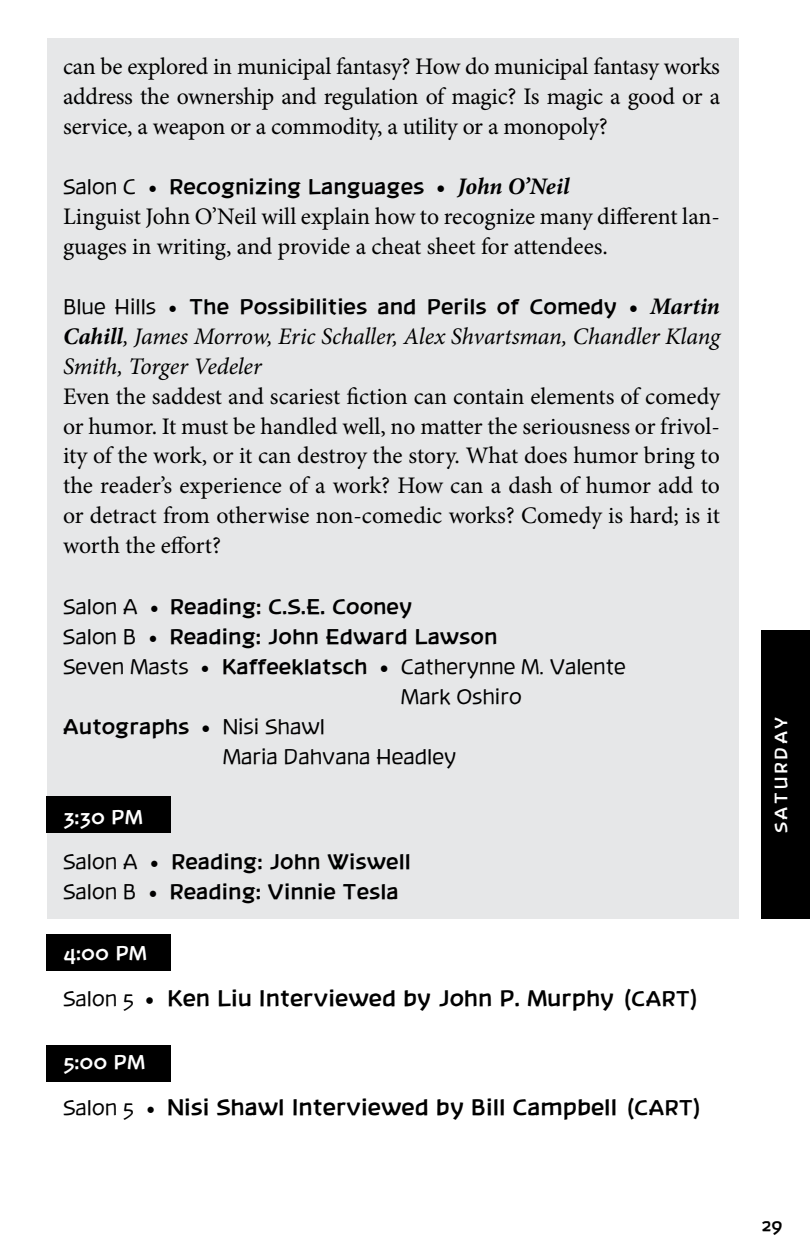
<style>
.page{position:relative;width:810px;height:1260px;background:#fff}
.page>*{position:absolute;margin:0;border:0;box-sizing:border-box;transform-origin:0 0}
.t1{font:23.75px/30px "Minion Pro";letter-spacing:-.005em;color:#000;text-align:justify}
.t2{font:italic 23.75px/30px "Minion Pro";letter-spacing:-.005em;color:#000}
.t3{font:700 22.5px "Banksia";color:#000}
.t4{font:700 21.25px/30px "Banksia";color:#000}
.t5{font:21.25px "Banksia";color:#000}
.t6{font:700 20px "Banksia";color:#fff}
.t7{font:700 17.5px "Banksia";letter-spacing:.15em;color:#fff}
.t8{font:700 17.5px "Banksia";color:#000}
.s1{font-weight:400}
.s2{font-family:"Minion Pro";font-weight:400;font-size:23.75px}
.s3{font-family:"Minion Pro";font-size:23.75px}
.s4{font-family:"Minion Pro";font-style:italic;font-size:23.75px}
.s5{font-weight:700}
.s6{font-family:"Minion Pro";font-weight:700;font-size:23.75px}
.s7{font-weight:400;font-size:21.25px}
.s8{font-family:"Minion Pro";font-weight:400;font-size:25px}
.s9{font-size:21.25px}
</style>
<div class="page">
<div style="left:48px;top:39px;width:691px;height:880px;background:#e6e7e8"></div>
<div style="left:761px;top:631px;width:49px;height:288px;background:#000"></div>
<div style="left:46px;top:796px;width:124px;height:37px;background:#000"></div>
<div style="left:46px;top:934px;width:124px;height:37px;background:#000"></div>
<div style="left:46px;top:1045px;width:124px;height:36px;background:#000"></div>
<p class="t1" style="left:63px;top:51px;width:659px">can be explored in municipal fantasy? How do municipal fantasy works address the ownership and regulation of magic? Is magic a good or a service, a weapon or a commodity, a utility or a monopoly?</p>
<p class="t4" style="left:63px;top:171px;width:508px"><span class="s1">Salon C</span> <span class="s2">•</span> Recognizing Languages <span class="s3">•</span> <span class="s4">John O’Neil</span></p>
<p class="t1" style="left:63px;top:201px;width:659px">Linguist John O’Neil will explain how to recognize many different lan&shy;guages in writing, and provide a cheat sheet for attendees.</p>
<p class="t4" style="left:63px;top:291px;width:659px"><span class="s1">Blue Hills</span> <span class="s2">•</span> The Possibilities and Perils of Comedy <span class="s3">•</span> <span class="s4">Martin</span></p>
<p class="t2" style="left:63px;top:321px;width:658px"><span class="s5">Cahill</span>, James Morrow, Eric Schaller, Alex Shvartsman, Chandler Klang<br>Smith, Torger Vedeler</p>
<p class="t1" style="left:63px;top:381px;width:659px">Even the saddest and scariest fiction can contain elements of comedy or humor. It must be handled well, no matter the seriousness or frivol&shy;ity of the work, or it can destroy the story. What does humor bring to the reader’s experience of a work? How can a dash of humor add to or detract from otherwise non-comedic works? Comedy is hard; is it worth the effort?</p>
<p class="t4" style="left:63px;top:591px;width:351px"><span class="s1">Salon A</span> <span class="s2">•</span> Reading: C.S.E. Cooney</p>
<p class="t4" style="left:63px;top:621px;width:436px"><span class="s1">Salon B</span> <span class="s2">•</span> Reading: John Edward Lawson</p>
<p class="t5" style="left:63px;top:654px;width:564px">Seven Masts <span class="s3">•</span> <span class="s5">Kaffeeklatsch</span> <span class="s6">•</span> Catherynne M. Valente</p>
<p class="t5" style="left:401px;top:684px;width:122px">Mark Oshiro</p>
<p class="t4" style="left:63px;top:711px;width:263px">Autographs <span class="s3">•</span> <span class="s1">Nisi Shawl</span></p>
<p class="t5" style="left:223px;top:744px;width:235px">Maria Dahvana Headley</p>
<p class="t6" style="left:63px;top:805px;width:82px">3:30 PM</p>
<p class="t4" style="left:63px;top:846px;width:349px"><span class="s1">Salon A</span> <span class="s2">•</span> Reading: John Wiswell<br><span class="s1">Salon B</span> <span class="s2">•</span> Reading: Vinnie Tesla</p>
<p class="t6" style="left:63px;top:941px;width:86px">4:00 PM</p>
<p class="t3" style="left:63px;top:985px;width:635px"><span class="s7">Salon 5</span> <span class="s8">•</span> Ken Liu Interviewed by John P. Murphy <span class="s9">(CART)</span></p>
<p class="t6" style="left:63px;top:1050px;width:84px">5:00 PM</p>
<p class="t3" style="left:63px;top:1094px;width:638px"><span class="s7">Salon 5</span> <span class="s2">•</span> Nisi Shawl Interviewed by Bill Campbell <span class="s9">(CART)</span></p>
<p class="t7" style="left:771px;top:833px;width:118px;rotate:-90deg">SATURDAY</p>
<p class="t8" style="left:761px;top:1215px;width:23px">29</p>
</div>
